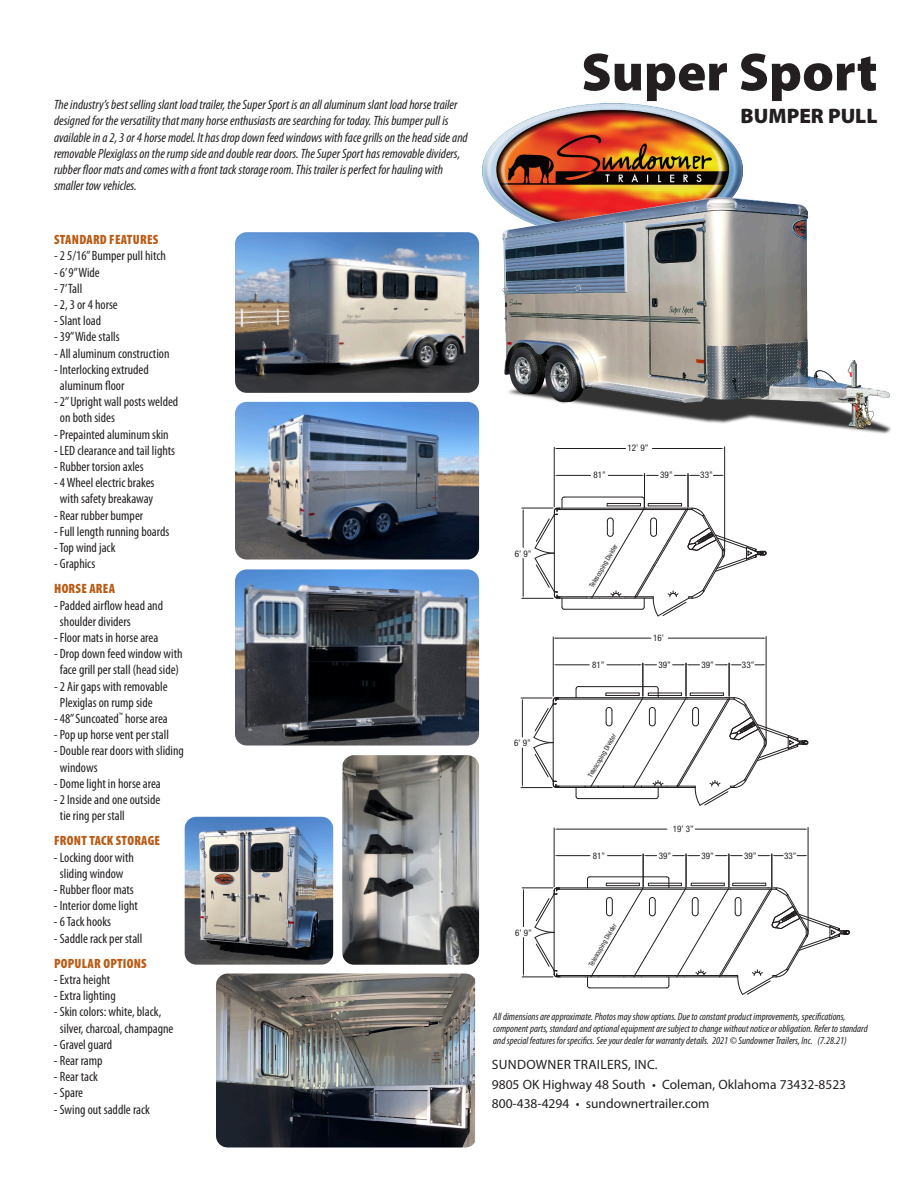
<style>
.page{position:relative;width:918px;height:1188px;background:#fff}
.page>*{position:absolute;margin:0;border:0;box-sizing:border-box;transform-origin:0 0}
.t1{font:900 54px "Myriad Pro";color:#231f20}
.t2{font:900 21px "Myriad Pro";color:#231f20}
.t3{font:condensed 13.5px/16.2px "Myriad Pro";color:#231f20}
.t4{font:italic condensed 13.5px/16.2px "Myriad Pro";color:#231f20}
.t5{font:13.5px/19.5px "Myriad Pro";color:#231f20}
.t6{font:900 condensed 13.5px "Myriad Pro";letter-spacing:.02em;color:#b95b14}
.t7{font:italic condensed 10.5px/12px "Myriad Pro";color:#231f20}
.t8{font:condensed 9.15px "Helvetica Neue";color:#231f20}
.t9{font:condensed 9px "Helvetica Neue";color:#231f20}
.t10{font:condensed 6.9px "Helvetica Neue";color:#231f20}
.t11{font:condensed 6.75px "Helvetica Neue";color:#231f20}
</style>
<div class="page">
<hr style="left:652px;top:448px;width:69px;height:1px;background:#231f20">
<hr style="left:557px;top:448px;width:69px;height:1px;background:#231f20">
<hr style="left:724px;top:447px;width:1px;height:105px;background:#231f20">
<hr style="left:554px;top:447px;width:1px;height:60px;background:#231f20">
<svg style="left:713px;top:475px;width:12px;height:1px"></svg>
<hr style="left:558px;top:475px;width:33px;height:1px;background:#231f20">
<hr style="left:608px;top:475px;width:33px;height:1px;background:#231f20">
<hr style="left:688px;top:474px;width:1px;height:33px;background:#231f20">
<hr style="left:644px;top:474px;width:1px;height:33px;background:#231f20">
<svg style="left:641px;top:475px;width:17px;height:1px"></svg>
<svg style="left:674px;top:475px;width:25px;height:1px"></svg>
<svg style="left:534px;top:496px;width:233px;height:121px"></svg>
<hr style="left:523px;top:558px;width:1px;height:37px;background:#231f20">
<hr style="left:523px;top:511px;width:1px;height:36px;background:#231f20">
<hr style="left:522px;top:598px;width:31px;height:1px;background:#231f20">
<hr style="left:522px;top:508px;width:31px;height:1px;background:#231f20">
<hr style="left:523px;top:938px;width:1px;height:36px;background:#231f20">
<hr style="left:523px;top:891px;width:1px;height:36px;background:#231f20">
<hr style="left:522px;top:977px;width:31px;height:1px;background:#231f20">
<hr style="left:522px;top:888px;width:31px;height:1px;background:#231f20">
<svg style="left:534px;top:876px;width:316px;height:119px"></svg>
<hr style="left:695px;top:829px;width:110px;height:1px;background:#231f20">
<hr style="left:557px;top:829px;width:110px;height:1px;background:#231f20">
<hr style="left:808px;top:827px;width:1px;height:104px;background:#231f20">
<hr style="left:554px;top:828px;width:1px;height:59px;background:#231f20">
<hr style="left:772px;top:854px;width:1px;height:33px;background:#231f20">
<hr style="left:729px;top:854px;width:1px;height:33px;background:#231f20">
<hr style="left:557px;top:855px;width:33px;height:1px;background:#231f20">
<hr style="left:608px;top:855px;width:32px;height:1px;background:#231f20">
<hr style="left:686px;top:854px;width:1px;height:33px;background:#231f20">
<hr style="left:643px;top:854px;width:1px;height:33px;background:#231f20">
<svg style="left:640px;top:855px;width:17px;height:1px"></svg>
<svg style="left:673px;top:855px;width:27px;height:1px"></svg>
<svg style="left:716px;top:855px;width:26px;height:1px"></svg>
<svg style="left:758px;top:855px;width:25px;height:1px"></svg>
<hr style="left:668px;top:638px;width:95px;height:1px;background:#231f20">
<hr style="left:556px;top:638px;width:95px;height:1px;background:#231f20">
<hr style="left:766px;top:636px;width:1px;height:105px;background:#231f20">
<hr style="left:553px;top:637px;width:1px;height:59px;background:#231f20">
<svg style="left:716px;top:664px;width:25px;height:2px"></svg>
<svg style="left:755px;top:664px;width:11px;height:2px"></svg>
<hr style="left:729px;top:663px;width:1px;height:33px;background:#231f20">
<hr style="left:557px;top:665px;width:32px;height:1px;background:#231f20">
<hr style="left:607px;top:665px;width:33px;height:1px;background:#231f20">
<hr style="left:686px;top:663px;width:1px;height:33px;background:#231f20">
<hr style="left:643px;top:663px;width:1px;height:33px;background:#231f20">
<svg style="left:640px;top:664px;width:16px;height:2px"></svg>
<svg style="left:673px;top:664px;width:27px;height:2px"></svg>
<svg style="left:533px;top:686px;width:275px;height:120px"></svg>
<hr style="left:522px;top:748px;width:1px;height:36px;background:#231f20">
<hr style="left:522px;top:701px;width:1px;height:36px;background:#231f20">
<hr style="left:521px;top:787px;width:31px;height:1px;background:#231f20">
<hr style="left:521px;top:698px;width:31px;height:1px;background:#231f20">
<img style="left:483px;top:104px;width:260px;height:68px">
<img style="left:185px;top:817px;width:148px;height:148px">
<img style="left:342px;top:755px;width:137px;height:210px">
<img style="left:235px;top:232px;width:244px;height:161px">
<img style="left:235px;top:402px;width:244px;height:158px">
<img style="left:235px;top:569px;width:244px;height:177px">
<img style="left:216px;top:974px;width:259px;height:174px">
<img style="left:482px;top:172px;width:409px;height:262px">
<p class="t4" style="left:54px;top:96px;width:415px">The industry’s best selling slant load trailer, the Super Sport is an all aluminum slant load horse trailer designed for the versatility that many horse enthusiasts are searching for today. This bumper pull is available in a 2, 3 or 4 horse model. It has drop down feed windows with face grills on the head side and removable Plexiglass on the rump side and double rear doors. The Super Sport has removable dividers, rubber floor mats and comes with a front tack storage room. This trailer is perfect for hauling with smaller tow vehicles.</p>
<p class="t6" style="left:54px;top:231px;width:106px">STANDARD FEATURES</p>
<p class="t3" style="left:54px;top:248px;width:113px">- 2 5/16” Bumper pull hitch</p>
<p class="t3" style="left:54px;top:264px;width:47px">- 6’ 9” Wide</p>
<p class="t3" style="left:54px;top:280px;width:30px">- 7’Tall</p>
<p class="t3" style="left:54px;top:296px;width:65px">- 2, 3 or 4 horse</p>
<p class="t3" style="left:54px;top:312px;width:49px">- Slant load</p>
<p class="t3" style="left:54px;top:329px;width:67px">- 39” Wide stalls</p>
<p class="t3" style="left:54px;top:345px;width:117px">- All aluminum construction</p>
<p class="t3" style="left:60px;top:361px;width:90px;text-indent:-6px">- Interlocking extruded aluminum floor</p>
<p class="t3" style="left:60px;top:393px;width:120px;text-indent:-6px">- 2” Upright wall posts welded on both sides</p>
<p class="t3" style="left:54px;top:426px;width:116px">- Prepainted aluminum skin</p>
<p class="t3" style="left:54px;top:442px;width:123px">- LED clearance and tail lights</p>
<p class="t3" style="left:54px;top:458px;width:91px">- Rubber torsion axles</p>
<p class="t3" style="left:54px;top:474px;width:102px;text-align:center">- 4 Wheel electric brakes with safety breakaway</p>
<p class="t3" style="left:54px;top:507px;width:91px">- Rear rubber bumper</p>
<p class="t3" style="left:54px;top:523px;width:117px">- Full length running boards</p>
<p class="t3" style="left:54px;top:539px;width:63px">- Top wind jack</p>
<p class="t3" style="left:54px;top:555px;width:43px">- Graphics</p>
<p class="t6" style="left:54px;top:580px;width:62px">HORSE AREA</p>
<p class="t3" style="left:60px;top:597px;width:105px;text-indent:-6px">- Padded airflow head and shoulder dividers</p>
<p class="t3" style="left:54px;top:629px;width:106px">- Floor mats in horse area</p>
<p class="t3" style="left:54px;top:645px;width:130px;text-align:center">- Drop down feed window with face grill per stall (head side)</p>
<p class="t3" style="left:60px;top:678px;width:109px;text-indent:-6px">- 2 Air gaps with removable<br>Plexiglas on rump side</p>
<p class="t3" style="left:54px;top:710px;width:115px">- 48” Suncoated<sup>™</sup> horse area</p>
<p class="t3" style="left:54px;top:726px;width:116px">- Pop up horse vent per stall</p>
<p class="t3" style="left:60px;top:743px;width:125px;text-indent:-6px">- Double rear doors with sliding windows</p>
<p class="t3" style="left:54px;top:775px;width:108px">- Dome light in horse area</p>
<p class="t3" style="left:60px;top:791px;width:102px;text-indent:-6px">- 2 Inside and one outside tie ring per stall</p>
<p class="t6" style="left:54px;top:832px;width:108px">FRONT TACK STORAGE</p>
<p class="t3" style="left:54px;top:849px;width:81px;text-align:center">- Locking door with sliding window</p>
<p class="t3" style="left:54px;top:881px;width:81px">- Rubber floor mats</p>
<p class="t3" style="left:54px;top:897px;width:85px">- Interior dome light</p>
<p class="t3" style="left:54px;top:914px;width:59px">- 6 Tack hooks</p>
<p class="t3" style="left:54px;top:930px;width:90px">- Saddle rack per stall</p>
<p class="t6" style="left:54px;top:955px;width:94px">POPULAR OPTIONS</p>
<p class="t3" style="left:54px;top:971px;width:58px">- Extra height</p>
<p class="t3" style="left:54px;top:987px;width:63px">- Extra lighting</p>
<p class="t3" style="left:60px;top:1004px;width:115px;text-indent:-6px">- Skin colors: white, black, silver, charcoal, champagne</p>
<p class="t3" style="left:54px;top:1036px;width:60px">- Gravel guard</p>
<p class="t3" style="left:54px;top:1052px;width:50px">- Rear ramp</p>
<p class="t3" style="left:54px;top:1068px;width:45px">- Rear tack</p>
<p class="t3" style="left:54px;top:1085px;width:31px">- Spare</p>
<p class="t3" style="left:54px;top:1101px;width:98px">- Swing out saddle rack</p>
<h1 class="t1" style="left:581px;top:42px;width:298px">Super Sport</h1>
<h2 class="t2" style="left:741px;top:104px;width:138px">BUMPER PULL</h2>
<p class="t8" style="left:627px;top:443px;width:23px">12’ 9”</p>
<p class="t8" style="left:593px;top:470px;width:14px">81”</p>
<p class="t8" style="left:660px;top:470px;width:14px">39”</p>
<p class="t8" style="left:700px;top:470px;width:14px">33”</p>
<p class="t8" style="left:515px;top:548px;width:18px">6’ 9”</p>
<p class="t10" style="left:588px;top:585px;width:51px;rotate:-60deg">Telescoping Divider</p>
<p class="t9" style="left:653px;top:633px;width:12px">16’</p>
<p class="t9" style="left:702px;top:659px;width:14px">39”</p>
<p class="t9" style="left:592px;top:659px;width:14px">81”</p>
<p class="t9" style="left:658px;top:659px;width:14px">39”</p>
<p class="t9" style="left:742px;top:659px;width:14px">33”</p>
<p class="t9" style="left:514px;top:738px;width:18px">6’ 9”</p>
<p class="t11" style="left:587px;top:775px;width:50px;rotate:-60deg">Telescoping Divider</p>
<p class="t9" style="left:673px;top:824px;width:22px">19’ 3”</p>
<p class="t9" style="left:515px;top:927px;width:18px">6’ 9”</p>
<p class="t9" style="left:593px;top:850px;width:14px">81”</p>
<p class="t9" style="left:659px;top:850px;width:14px">39”</p>
<p class="t9" style="left:744px;top:850px;width:14px">39”</p>
<p class="t9" style="left:784px;top:850px;width:14px">33”</p>
<p class="t9" style="left:702px;top:850px;width:14px">39”</p>
<p class="t11" style="left:587px;top:964px;width:50px;rotate:-60deg">Telescoping Divider</p>
<p class="t7" style="left:493px;top:1011px;width:376px">All dimensions are approximate. Photos may show options. Due to constant product improvements, specifications, component parts, standard and optional equipment are subject to change without notice or obligation. Refer to standard and special features for specifics. See your dealer for warranty details. 2021 © Sundowner Trailers, Inc. (7.28.21)</p>
<p class="t5" style="left:492px;top:1055px;width:356px">SUNDOWNER TRAILERS, INC.<br>9805 OK Highway 48 South • Coleman, Oklahoma 73432-8523<br>800-438-4294 • sundownertrailer.com</p>
</div>
